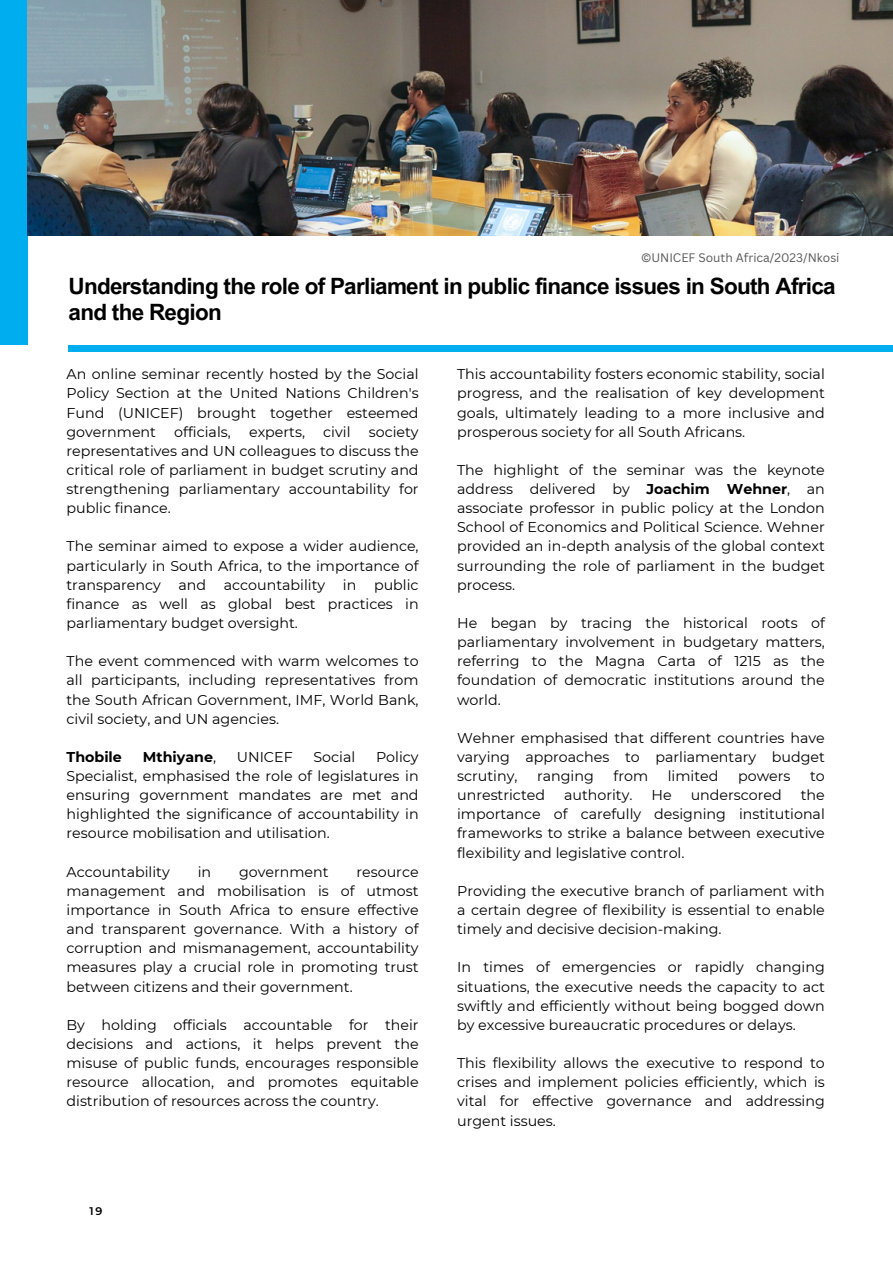
<style>
.page{position:relative;width:893px;height:1264px;background:#fff}
.page>*{position:absolute;margin:0;border:0;box-sizing:border-box;transform-origin:0 0}
.t1{font:700 22.5px/25.8px "Arial MT Pro";letter-spacing:-.03em;color:#000}
.t2{font:14.25px/19.2px "Montserrat";color:#000;text-align:justify}
.t3{font:700 14.25px "Montserrat";color:#000}
.t4{font:12px "Canva Sans";color:#595757}
.t5{font:600 11.1px "Montserrat";color:#000001}
.s1{font-weight:400}
.s2{font-weight:700}
</style>
<div class="page">
<div style="left:0;top:0;width:27px;height:344px;background:#00aeef"></div>
<img style="left:27px;top:0;width:865px;height:235px">
<div style="left:69px;top:345px;width:823px;height:6px;background:#00aeef"></div>
<p class="t4" style="left:641px;top:249px;width:200px">©UNICEF South Africa/2023/Nkosi</p>
<h1 class="t1" style="left:69px;top:276px;width:768px">Understanding the role of Parliament in public finance issues in South Africa and the Region</h1>
<p class="t2" style="left:66px;top:364px;width:353px">An online seminar recently hosted by the Social Policy Section at the United Nations Children's Fund (UNICEF) brought together esteemed government</p>
<p class="t2" style="left:174px;top:422px;width:58px">officials,</p>
<p class="t2" style="left:249px;top:422px;width:57px">experts,</p>
<p class="t2" style="left:323px;top:422px;width:29px">civil</p>
<p class="t2" style="left:66px;top:422px;width:353px;text-indent:302px">society representatives and UN colleagues to discuss the critical role of parliament in budget scrutiny and strengthening parliamentary accountability for public finance.</p>
<h2 class="t2" style="left:66px;top:537px;width:353px">The seminar aimed to expose a wider audience, particularly in South Africa, to the importance of transparency and accountability in public finance as well as global best practices in parliamentary budget oversight.</h2>
<h2 class="t2" style="left:66px;top:651px;width:353px">The event commenced with warm welcomes to all participants, including representatives from the South African Government, IMF, World Bank, civil society, and UN agencies.</h2>
<h2 class="t3" style="left:66px;top:748px;width:57px">Thobile</h2>
<h2 class="t3" style="left:143px;top:748px;width:75px">Mthiyane<span class="s1">,</span></h2>
<h2 class="t2" style="left:237px;top:747px;width:57px">UNICEF</h2>
<h2 class="t2" style="left:313px;top:747px;width:43px">Social</h2>
<h2 class="t2" style="left:66px;top:747px;width:353px;text-indent:309px">Policy Specialist, emphasised the role of legislatures in ensuring government mandates are met and highlighted the significance of accountability in resource mobilisation and utilisation.</h2>
<h2 class="t2" style="left:66px;top:862px;width:105px">Accountability</h2>
<h2 class="t2" style="left:198px;top:862px;width:15px">in</h2>
<h2 class="t2" style="left:239px;top:862px;width:91px">government</h2>
<h2 class="t2" style="left:66px;top:862px;width:353px;text-indent:290px">resource management and mobilisation is of utmost importance in South Africa to ensure effective and transparent governance. With a history of corruption and mismanagement, accountability measures play a crucial role in promoting trust between citizens and their government.</h2>
<h2 class="t2" style="left:66px;top:1015px;width:353px">By holding officials accountable for their decisions and actions, it helps prevent the misuse of public funds, encourages responsible resource allocation, and promotes equitable distribution of resources across the country.</h2>
<h2 class="t5" style="left:89px;top:1204px;width:15px">19</h2>
<h2 class="t2" style="left:457px;top:364px;width:369px">This accountability fosters economic stability, social progress, and the realisation of key development goals, ultimately leading to a more inclusive and prosperous society for all South Africans.</h2>
<h2 class="t2" style="left:457px;top:460px;width:369px">The highlight of the seminar was the keynote address delivered by <span class="s2">Joachim Wehner</span>, an associate professor in public policy at the London School of Economics and Political Science. Wehner provided an in-depth analysis of the global context surrounding the role of parliament in the budget process.</h2>
<h2 class="t2" style="left:457px;top:613px;width:369px">He began by tracing the historical roots of parliamentary involvement in budgetary matters, referring to the Magna Carta of 1215 as the foundation of democratic institutions around the world.</h2>
<h2 class="t2" style="left:457px;top:728px;width:369px">Wehner emphasised that different countries have varying approaches to parliamentary budget scrutiny,</h2>
<h2 class="t2" style="left:537px;top:766px;width:58px">ranging</h2>
<h2 class="t2" style="left:613px;top:766px;width:36px">from</h2>
<h2 class="t2" style="left:667px;top:766px;width:52px">limited</h2>
<h2 class="t2" style="left:738px;top:766px;width:54px">powers</h2>
<h2 class="t2" style="left:810px;top:766px;width:16px">to</h2>
<h2 class="t2" style="left:457px;top:785px;width:89px">unrestricted</h2>
<h2 class="t2" style="left:564px;top:785px;width:70px">authority.</h2>
<h2 class="t2" style="left:651px;top:785px;width:22px">He</h2>
<h2 class="t2" style="left:690px;top:785px;width:93px">underscored</h2>
<h2 class="t2" style="left:457px;top:785px;width:369px;text-indent:344px">the importance of carefully designing institutional frameworks to strike a balance between executive flexibility and legislative control.</h2>
<h2 class="t2" style="left:457px;top:881px;width:369px">Providing the executive branch of parliament with a certain degree of flexibility is essential to enable timely and decisive decision-making.</h2>
<h2 class="t2" style="left:457px;top:957px;width:369px">In times of emergencies or rapidly changing situations, the executive needs the capacity to act swiftly and efficiently without being bogged down by excessive bureaucratic procedures or delays.</h2>
<h2 class="t2" style="left:457px;top:1053px;width:369px">This flexibility allows the executive to respond to crises and implement policies efficiently, which is vital for effective governance and addressing urgent issues.</h2>
</div>
